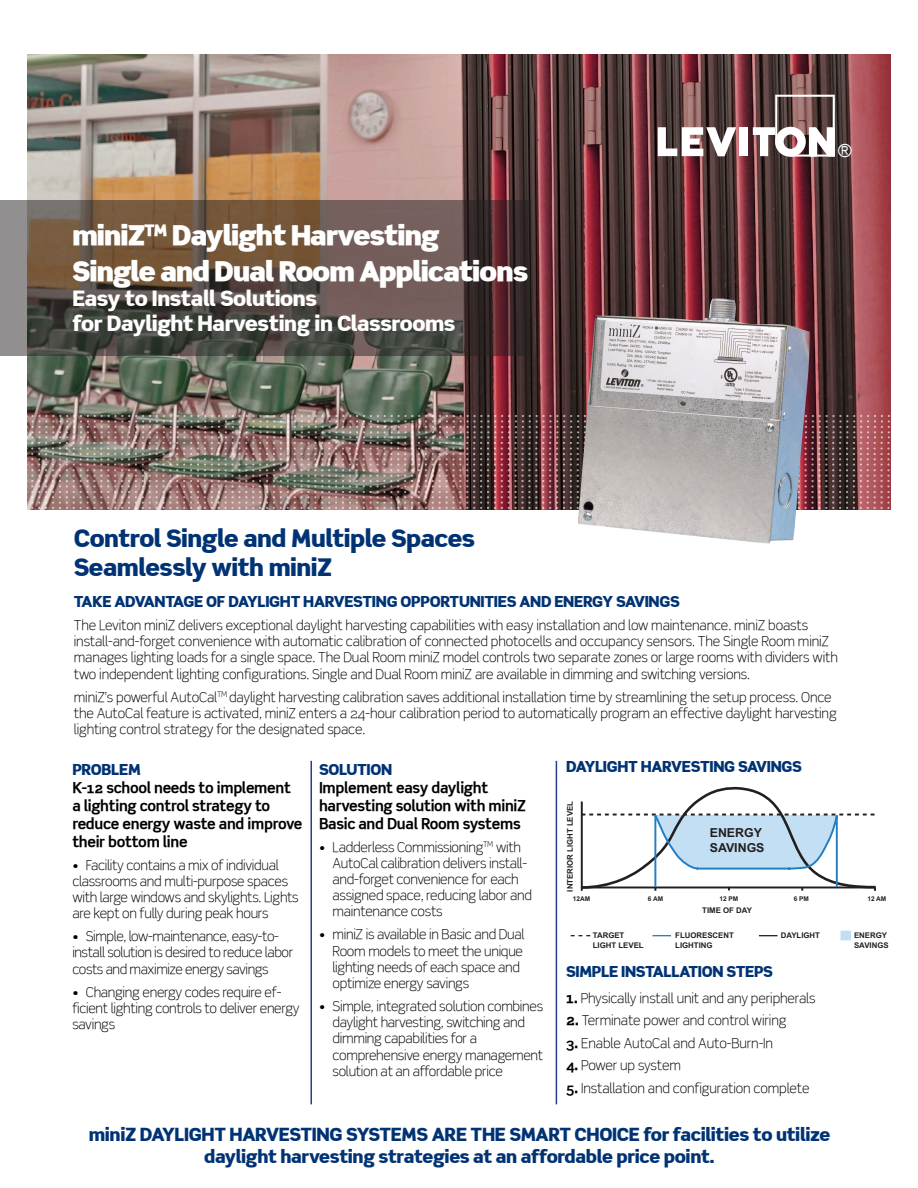
<style>
.page{position:relative;width:918px;height:1188px;background:#fff}
.page>*{position:absolute;margin:0;border:0;box-sizing:border-box;transform-origin:0 0}
.t1{font:900 27px/36px "Scene Ultra";letter-spacing:-.03em;color:#fff}
.t2{font:900 24px "Scene";letter-spacing:-.02em;color:#013374}
.t3{font:900 21px "Scene";letter-spacing:-.02em;color:#fff}
.t4{font:900 18px/21.6px "Scene";letter-spacing:-.02em;color:#013374;text-align:center}
.t5{font:18px "Scene";color:#fff}
.t6{font:700 15px/18px "Scene";letter-spacing:-.02em;color:#000}
.t7{font:900 15px "Scene";letter-spacing:-.02em;color:#013374}
.Paragraph_Style_1{font:300 13.5px/16.2px "Scene";letter-spacing:-.01em;color:#000}
.Paragraph_Style_1-2{font:300 13.5px/16.2px "Scene";letter-spacing:-.03em;color:#000}
.t8{font:700 12.45px/14.9px "Arial";color:#231f20}
.t9{font:700 7.8px/9.4px "Arial";color:#231f20}
.t10{font:700 6.45px "Arial";color:#231f20}
.s1{font-weight:900;color:#013374}
.s2{font-weight:700;font-size:15px}
.s3{font-weight:700}
</style>
<div class="page">
<img style="left:27px;top:54px;width:864px;height:456px">
<img style="left:27px;top:415px;width:864px;height:94px">
<svg style="left:0;top:200px;width:530px;height:155px"></svg>
<svg style="left:658px;top:127px;width:78px;height:29px"></svg>
<div style="left:740px;top:127px;width:8px;height:29px;background:#fff"></div>
<svg style="left:753px;top:95px;width:82px;height:62px"></svg>
<hr style="left:310px;top:761px;width:2px;height:343px;background:#253f8e">
<hr style="left:556px;top:761px;width:1px;height:343px;background:#253f8e">
<img style="left:577px;top:298px;width:233px;height:246px">
<svg style="left:759px;top:935px;width:19px;height:1px"></svg>
<svg style="left:652px;top:935px;width:19px;height:1px"></svg>
<svg style="left:571px;top:935px;width:19px;height:1px"></svg>
<svg style="left:580px;top:787px;width:296px;height:104px"></svg>
<div style="left:841px;top:931px;width:10px;height:9px;background:#c2def2"></div>
<p class="t1" style="left:72px;top:217px;width:457px">miniZ<sup>TM</sup> Daylight Harvesting<br>Single and Dual Room Applications</p>
<p class="t3" style="left:72px;top:285px;width:246px">Easy to Install Solutions</p>
<p class="t3" style="left:72px;top:310px;width:385px">for Daylight Harvesting in Classrooms</p>
<p class="t5" style="left:837px;top:139px;width:17px">®</p>
<p class="t2" style="left:74px;top:523px;width:403px">Control Single and Multiple Spaces</p>
<p class="t2" style="left:74px;top:551px;width:260px">Seamlessly with miniZ</p>
<p class="t7" style="left:74px;top:592px;width:608px">TAKE ADVANTAGE OF DAYLIGHT HARVESTING OPPORTUNITIES AND ENERGY SAVINGS</p>
<p class="Paragraph_Style_1" style="left:74px;top:617px;width:765px">The Leviton miniZ delivers exceptional daylight harvesting capabilities with easy installation and low maintenance. miniZ boasts install-and-forget convenience with automatic calibration of connected photocells and occupancy sensors. The Single Room miniZ manages lighting loads for a single space. The Dual Room miniZ model controls two separate zones or large rooms with dividers with two independent lighting configurations. Single and Dual Room miniZ are available in dimming and switching versions.</p>
<p class="Paragraph_Style_1" style="left:74px;top:689px;width:764px">miniZ’s powerful AutoCal<sup>TM</sup> daylight harvesting calibration saves additional installation time by streamlining the setup process. Once the AutoCal feature is activated, miniZ enters a 24-hour calibration period to automatically program an effective daylight harvesting lighting control strategy for the designated space.</p>
<p class="t7" style="left:72px;top:760px;width:70px">PROBLEM</p>
<p class="t6" style="left:72px;top:778px;width:232px">K-12 school needs to implement a lighting control strategy to reduce energy waste and improve their bottom line</p>
<p class="Paragraph_Style_1" style="left:72px;top:857px;width:228px">• Facility contains a mix of individual classrooms and multi-purpose spaces with large windows and skylights. Lights are kept on fully during peak hours</p>
<p class="Paragraph_Style_1-2" style="left:72px;top:928px;width:222px">• Simple, low-maintenance, easy-to&shy;install solution is desired to reduce labor costs and maximize energy savings</p>
<p class="Paragraph_Style_1" style="left:72px;top:984px;width:229px">• Changing energy codes require ef&shy;ficient lighting controls to deliver energy savings</p>
<p class="t7" style="left:566px;top:757px;width:237px">DAYLIGHT HARVESTING SAVINGS</p>
<p class="t6" style="left:319px;top:760px;width:209px"><span class="s1">SOLUTION<br></span>Implement easy daylight harvesting solution with miniZ<br>Basic and Dual Room systems</p>
<p class="Paragraph_Style_1" style="left:333px;top:839px;width:201px;text-indent:-14px">• Ladderless Commissioning<sup>TM</sup> with<br>AutoCal calibration delivers install&shy;and-forget convenience for each assigned space, reducing labor and maintenance costs</p>
<p class="Paragraph_Style_1" style="left:333px;top:927px;width:194px;text-indent:-14px">• miniZ is available in Basic and Dual<br>Room models to meet the unique lighting needs of each space and optimize energy savings</p>
<p class="Paragraph_Style_1" style="left:333px;top:998px;width:212px;text-indent:-14px">• Simple, integrated solution combines daylight harvesting, switching and dimming capabilities for a comprehensive energy management solution at an affordable price</p>
<p class="t9" style="left:566px;top:892px;width:92px;rotate:-90deg">INTERIOR LIGHT LEVEL</p>
<p class="t8" style="left:710px;top:826px;width:56px">ENERGY<br>SAVINGS</p>
<p class="t10" style="left:573px;top:894px;width:19px">12AM</p>
<p class="t10" style="left:648px;top:894px;width:17px">6 AM</p>
<p class="t10" style="left:720px;top:894px;width:20px">12 PM</p>
<p class="t10" style="left:794px;top:894px;width:17px">6 PM</p>
<p class="t10" style="left:867px;top:894px;width:20px">12 AM</p>
<p class="t9" style="left:702px;top:906px;width:51px">TIME OF DAY</p>
<p class="t9" style="left:593px;top:931px;width:52px">TARGET<br>LIGHT LEVEL</p>
<p class="t9" style="left:675px;top:931px;width:60px">FLUORESCENT<br>LIGHTING</p>
<p class="t9" style="left:781px;top:931px;width:41px">DAYLIGHT</p>
<p class="t9" style="left:854px;top:931px;width:36px">ENERGY<br>SAVINGS</p>
<p class="t7" style="left:566px;top:961px;width:208px">SIMPLE INSTALLATION STEPS</p>
<p class="Paragraph_Style_1" style="left:566px;top:990px;width:251px"><span class="s2">1.</span> Physically install unit and any peripherals</p>
<p class="Paragraph_Style_1" style="left:566px;top:1012px;width:222px"><span class="s2">2.</span> Terminate power and control wiring</p>
<p class="Paragraph_Style_1" style="left:566px;top:1035px;width:209px"><span class="s3">3</span><span class="s2">.</span> Enable AutoCal and Auto-Burn-In</p>
<p class="Paragraph_Style_1" style="left:566px;top:1057px;width:116px"><span class="s3">4</span><span class="s2">.</span> Power up system</p>
<p class="Paragraph_Style_1" style="left:566px;top:1080px;width:245px"><span class="s3">5</span><span class="s2">.</span> Installation and configuration complete</p>
<p class="t4" style="left:89px;top:1123px;width:743px">miniZ DAYLIGHT HARVESTING SYSTEMS ARE THE SMART CHOICE for facilities to utilize daylight harvesting strategies at an affordable price point.</p>
</div>
